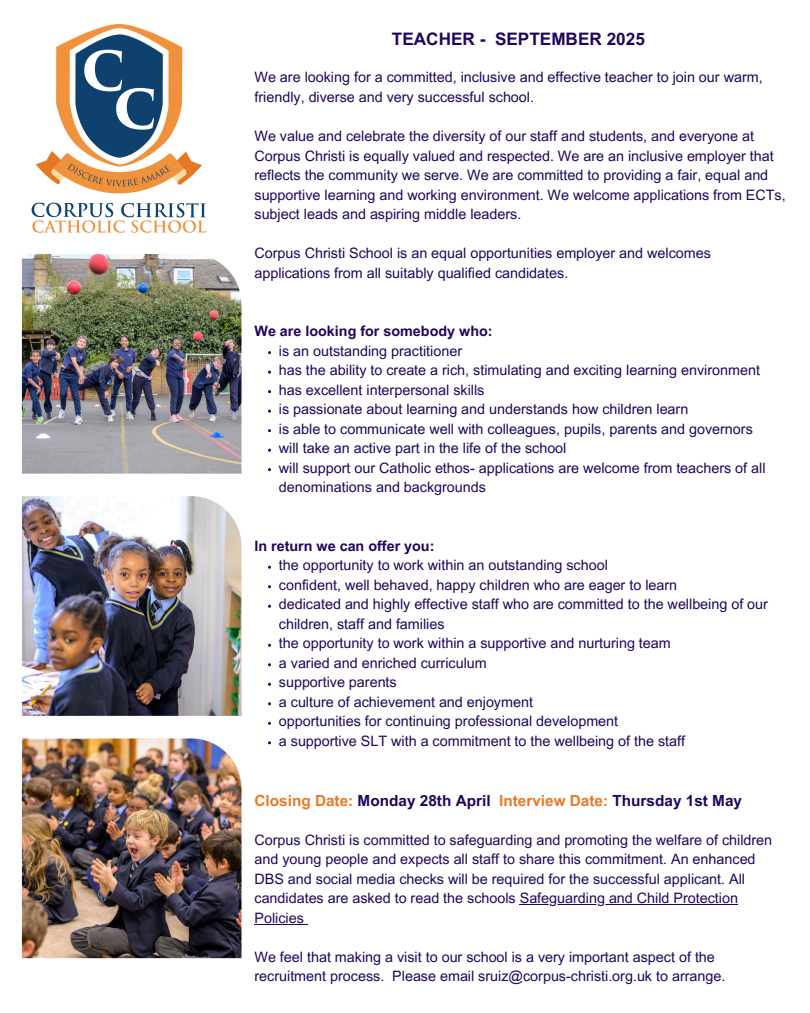
<style>
.page{position:relative;width:810px;height:1013px;background:#fff}
.page>*{position:absolute;margin:0;border:0;box-sizing:border-box;transform-origin:0 0}
.t1{font:700 17.2px "Arial MT Pro";color:#21045d}
.t2{font:700 15.3px "Arial MT Pro";color:#21045d}
.t3{font:14.3px/19.5px "Arial MT Pro";color:#21045d}
.t4{font:700 14.3px "Arial MT Pro";color:#21045d}
.s1{color:#e87925}
</style>
<div class="page">
<img style="left:22px;top:254px;width:220px;height:219px">
<img style="left:22px;top:496px;width:220px;height:220px">
<img style="left:22px;top:738px;width:220px;height:220px">
<hr style="left:520px;top:904px;width:218px;height:1px;background:#21045d">
<hr style="left:255px;top:923px;width:49px;height:1px;background:#21045d">
<img style="left:31px;top:24px;width:175px;height:209px">
<p class="t1" style="left:392px;top:32px;width:254px">TEACHER - SEPTEMBER 2025</p>
<h1 class="t3" style="left:255px;top:69px;width:510px">We are looking for a committed, inclusive and effective teacher to join our warm, friendly, diverse and very successful school.</h1>
<p class="t3" style="left:255px;top:128px;width:533px">We value and celebrate the diversity of our staff and students, and everyone at Corpus Christi is equally valued and respected. We are an inclusive employer that reflects the community we serve. We are committed to providing a fair, equal and supportive learning and working environment. We welcome applications from ECTs, subject leads and aspiring middle leaders.</p>
<p class="t3" style="left:255px;top:245px;width:458px">Corpus Christi School is an equal opportunities employer and welcomes applications from all suitably qualified candidates.</p>
<p class="t4" style="left:255px;top:326px;width:240px">We are looking for somebody who:</p>
<h2 class="t3" style="left:279px;top:342px;width:185px">is an outstanding practitioner</h2>
<p class="t3" style="left:279px;top:362px;width:483px">has the ability to create a rich, stimulating and exciting learning environment</p>
<p class="t3" style="left:279px;top:381px;width:207px">has excellent interpersonal skills</p>
<p class="t3" style="left:279px;top:401px;width:411px">is passionate about learning and understands how children learn</p>
<p class="t3" style="left:279px;top:420px;width:475px">is able to communicate well with colleagues, pupils, parents and governors</p>
<p class="t3" style="left:279px;top:440px;width:289px">will take an active part in the life of the school</p>
<p class="t3" style="left:279px;top:459px;width:488px">will support our Catholic ethos- applications are welcome from teachers of all denominations and backgrounds</p>
<p class="t4" style="left:255px;top:540px;width:181px">In return we can offer you:</p>
<h2 class="t3" style="left:279px;top:557px;width:331px">the opportunity to work within an outstanding school</h2>
<p class="t3" style="left:279px;top:576px;width:400px">confident, well behaved, happy children who are eager to learn</p>
<p class="t3" style="left:279px;top:596px;width:491px">dedicated and highly effective staff who are committed to the wellbeing of our children, staff and families</p>
<p class="t3" style="left:279px;top:635px;width:393px">the opportunity to work within a supportive and nurturing team</p>
<p class="t3" style="left:279px;top:654px;width:209px">a varied and enriched curriculum</p>
<p class="t3" style="left:279px;top:674px;width:119px">supportive parents</p>
<p class="t3" style="left:279px;top:693px;width:256px">a culture of achievement and enjoyment</p>
<p class="t3" style="left:279px;top:713px;width:341px">opportunities for continuing professional development</p>
<p class="t3" style="left:279px;top:732px;width:408px">a supportive SLT with a commitment to the wellbeing of the staff</p>
<p class="t2" style="left:255px;top:794px;width:489px"><span class="s1">Closing Date:</span> Monday 28th April <span class="s1">Interview Date:</span> Thursday 1st May</p>
<h2 class="t3" style="left:255px;top:831px;width:519px">Corpus Christi is committed to safeguarding and promoting the welfare of children and young people and expects all staff to share this commitment. An enhanced DBS and social media checks will be required for the successful applicant. All candidates are asked to read the schools Safeguarding and Child Protection</h2>
<p class="t3" style="left:255px;top:909px;width:51px">Policies</p>
<p class="t3" style="left:255px;top:948px;width:472px">We feel that making a visit to our school is a very important aspect of the recruitment process. Please email sruiz@corpus-christi.org.uk to arrange.</p>
</div>
